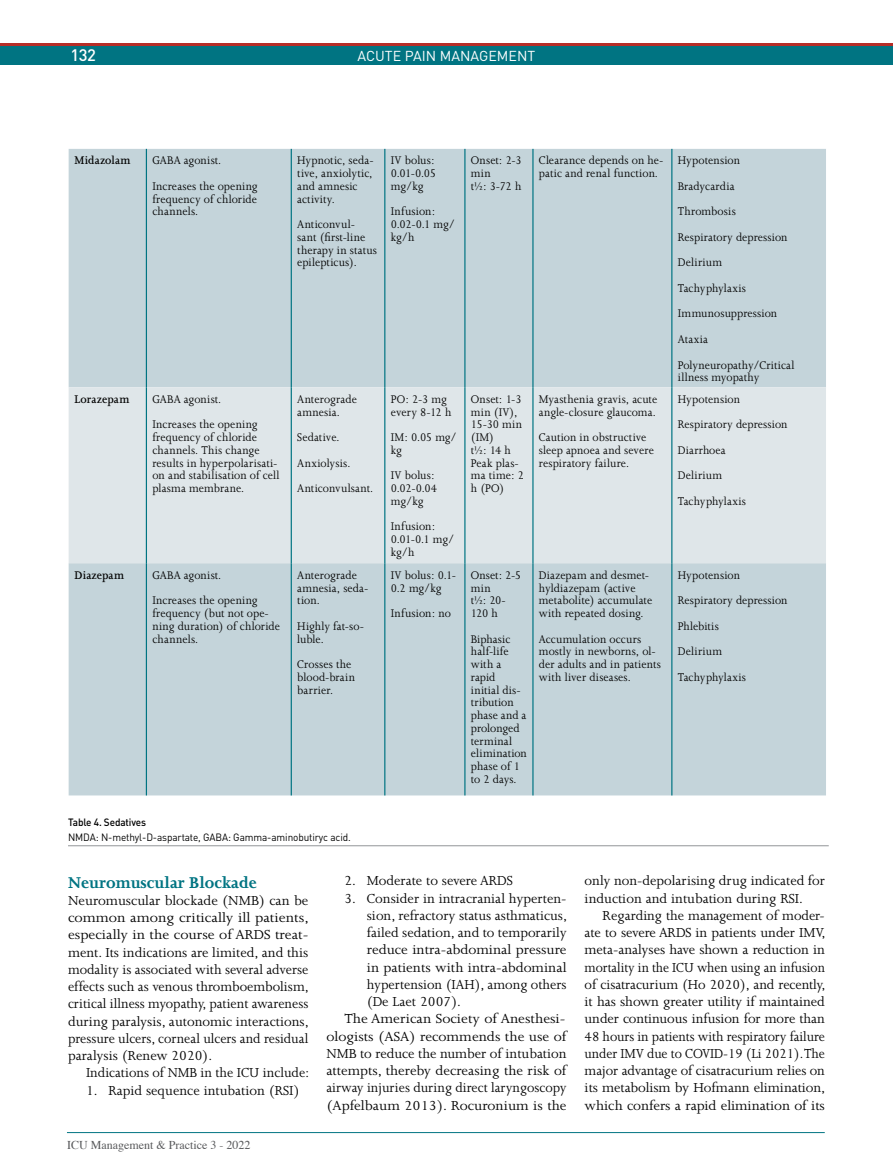
<style>
.page{position:relative;width:893px;height:1174px;background:#fff}
.page>*{position:absolute;margin:0;border:0;box-sizing:border-box;transform-origin:0 0}
.t1{font:700 18px "Joanna";color:#007482}
.t2{font:500 16.5px "DIN Pro";color:#fff}
.t3{font:15px/17.2px "Joanna";color:#000;text-align:justify}
.t4{font:15px "Joanna";color:#000;scale:1.05 1}
.t5{font:15px "Joanna";color:#000;scale:1.04 1}
.t6{font:15px "Joanna";color:#000;scale:.96 1}
.t7{font:15px "Joanna";color:#000;scale:1.06 1}
.t8{font:14.25px "DIN";color:#fff}
.t9{font:12.75px/12.8px "Joanna";letter-spacing:.01em;color:#000;scale:.95 1}
.t10{font:600 12.75px "Joanna";letter-spacing:.01em;color:#000;scale:.95 1}
.t11{font:12px "Times";color:#58595b}
.t12{font:10.5px "DIN Pro";letter-spacing:-.01em;color:#000;scale:.95 1}
.t13{font:500 10.5px "DIN Pro";letter-spacing:-.01em;color:#000;scale:.95 1}
</style>
<div class="page">
<div style="left:0;top:46px;width:893px;height:19px;background:#007482"></div>
<hr style="left:0;top:44px;width:893px;height:2px;background:#b62d27">
<hr style="left:67px;top:1132px;width:758px;height:1px;background:#007482">
<div style="left:69px;top:149px;width:757px;height:646px;background:#c4d4da"></div>
<div style="left:69px;top:387px;width:757px;height:176px;background:#dfe6e9"></div>
<hr style="left:146px;top:149px;width:1px;height:238px;background:#007482">
<hr style="left:291px;top:149px;width:1px;height:238px;background:#007482">
<hr style="left:384px;top:149px;width:1px;height:238px;background:#007482">
<hr style="left:464px;top:149px;width:1px;height:238px;background:#007482">
<hr style="left:532px;top:149px;width:2px;height:238px;background:#007482">
<hr style="left:671px;top:149px;width:1px;height:238px;background:#007482">
<hr style="left:146px;top:387px;width:1px;height:176px;background:#007482">
<hr style="left:291px;top:387px;width:1px;height:176px;background:#007482">
<hr style="left:384px;top:387px;width:1px;height:176px;background:#007482">
<hr style="left:464px;top:387px;width:1px;height:176px;background:#007482">
<hr style="left:532px;top:387px;width:2px;height:176px;background:#007482">
<hr style="left:671px;top:387px;width:1px;height:176px;background:#007482">
<hr style="left:146px;top:563px;width:1px;height:232px;background:#007482">
<hr style="left:291px;top:563px;width:1px;height:232px;background:#007482">
<hr style="left:384px;top:563px;width:1px;height:232px;background:#007482">
<hr style="left:464px;top:563px;width:1px;height:232px;background:#007482">
<hr style="left:532px;top:563px;width:2px;height:232px;background:#007482">
<hr style="left:671px;top:563px;width:1px;height:232px;background:#007482">
<hr style="left:68px;top:845px;width:761px;height:1px;background:#939598">
<p class="t2" style="left:71px;top:44px;width:27px">132</p>
<p class="t8" style="left:358px;top:47px;width:179px">ACUTE PAIN MANAGEMENT</p>
<p class="t10" style="left:75px;top:154px;width:60px">Midazolam</p>
<p class="t9" style="left:152px;top:148px;width:113px;line-height:25.5px">GABA agonist.<br>Increases the opening</p>
<p class="t9" style="left:152px;top:193px;width:111px">frequency of chloride channels.</p>
<p class="t10" style="left:75px;top:392px;width:59px">Lorazepam</p>
<p class="t9" style="left:152px;top:386px;width:113px;line-height:25.5px">GABA agonist.<br>Increases the opening</p>
<p class="t9" style="left:152px;top:431px;width:135px">frequency of chloride channels. This change results in hyperpolarisati&shy;on and stabilisation of cell plasma membrane.</p>
<p class="t10" style="left:75px;top:568px;width:54px">Diazepam</p>
<p class="t9" style="left:152px;top:562px;width:113px;line-height:25.5px">GABA agonist.<br>Increases the opening</p>
<p class="t9" style="left:152px;top:607px;width:136px">frequency (but not ope&shy;ning duration) of chloride channels.</p>
<p class="t9" style="left:297px;top:154px;width:82px">Hypnotic, seda&shy;tive, anxiolytic, and amnesic activity.</p>
<p class="t9" style="left:297px;top:218px;width:85px">Anticonvul&shy;sant (first-line therapy in status epilepticus).</p>
<p class="t9" style="left:391px;top:154px;width:49px;text-align:justify">IV bolus:<br>0.01-0.05 mg/kg</p>
<p class="t9" style="left:391px;top:205px;width:69px">Infusion:<br>0.02-0.1 mg/ kg/h</p>
<p class="t9" style="left:297px;top:393px;width:64px">Anterograde amnesia.</p>
<p class="t9" style="left:297px;top:424px;width:82px;line-height:25.5px">Sedative.<br>Anxiolysis.<br>Anticonvulsant.</p>
<p class="t9" style="left:297px;top:568px;width:76px">Anterograde amnesia, seda&shy;tion.</p>
<p class="t9" style="left:297px;top:619px;width:72px">Highly fat-so&shy;luble.</p>
<p class="t9" style="left:297px;top:658px;width:62px">Crosses the blood-brain barrier.</p>
<p class="t9" style="left:391px;top:393px;width:65px">PO: 2-3 mg every 8-12 h</p>
<p class="t9" style="left:391px;top:431px;width:71px">IM: 0.05 mg/ kg</p>
<p class="t9" style="left:391px;top:469px;width:50px">IV bolus:<br>0.02-0.04 mg/kg</p>
<p class="t9" style="left:391px;top:520px;width:68px">Infusion:<br>0.01-0.1 mg/ kg/h</p>
<p class="t9" style="left:391px;top:568px;width:70px">IV bolus: 0.1-<br>0.2 mg/kg</p>
<p class="t9" style="left:391px;top:607px;width:65px">Infusion: no</p>
<p class="t9" style="left:471px;top:154px;width:55px">Onset: 2-3 min<br>t½: 3-72 h</p>
<p class="t9" style="left:539px;top:154px;width:132px">Clearance depends on he&shy;patic and renal function.</p>
<p class="t9" style="left:678px;top:148px;width:124px;line-height:25.5px">Hypotension<br>Bradycardia<br>Thrombosis<br>Respiratory depression<br>Delirium<br>Tachyphylaxis<br>Immunosuppression<br>Ataxia<br>Polyneuropathy/Critical</p>
<p class="t9" style="left:678px;top:371px;width:87px">illness myopathy</p>
<p class="t9" style="left:471px;top:393px;width:58px">Onset: 1-3 min (IV),<br>15-30 min (IM)<br>t½: 14 h<br>Peak plas&shy;ma time: 2 h (PO)</p>
<p class="t9" style="left:539px;top:393px;width:126px">Myasthenia gravis, acute angle-closure glaucoma.</p>
<p class="t9" style="left:539px;top:431px;width:122px">Caution in obstructive sleep apnoea and severe respiratory failure.</p>
<p class="t9" style="left:678px;top:386px;width:117px;line-height:25.5px">Hypotension<br>Respiratory depression<br>Diarrhoea<br>Delirium<br>Tachyphylaxis</p>
<p class="t9" style="left:471px;top:568px;width:54px">Onset: 2-5 min<br>t½: 20-<br>120 h</p>
<p class="t9" style="left:471px;top:632px;width:60px">Biphasic half-life with a rapid initial dis&shy;tribution phase and a prolonged terminal elimination phase of 1 to 2 days.</p>
<p class="t9" style="left:539px;top:568px;width:121px">Diazepam and desmet&shy;hyldiazepam (active metabolite) accumulate with repeated dosing.</p>
<p class="t9" style="left:539px;top:632px;width:130px">Accumulation occurs mostly in newborns, ol&shy;der adults and in patients with liver diseases.</p>
<p class="t9" style="left:678px;top:562px;width:117px;line-height:25.5px">Hypotension<br>Respiratory depression<br>Phlebitis<br>Delirium<br>Tachyphylaxis</p>
<p class="t13" style="left:68px;top:815px;width:84px">Table 4. Sedatives</p>
<p class="t12" style="left:68px;top:830px;width:299px">NMDA: N-methyl-D-aspartate, GABA: Gamma-aminobutiryc acid.</p>
<h1 class="t1" style="left:68px;top:872px;width:190px">Neuromuscular Blockade</h1>
<p class="t3" style="left:68px;top:892px;width:242px">Neuromuscular blockade (NMB) can be common among critically ill patients, especially in the course of ARDS treat&shy;ment. Its indications are limited, and this modality is associated with several adverse effects such as venous thromboembolism, critical illness myopathy, patient awareness during paralysis, autonomic interactions, pressure ulcers, corneal ulcers and residual paralysis (Renew 2020).</p>
<p class="t3" style="left:86px;top:1064px;width:225px">Indications of NMB in the ICU include:</p>
<p class="t3" style="left:86px;top:1081px;width:215px">1. Rapid sequence intubation (RSI)</p>
<p class="t3" style="left:344px;top:872px;width:170px">2. Moderate to severe ARDS</p>
<p class="t3" style="left:344px;top:889px;width:224px">3. Consider in intracranial hyperten-</p>
<p class="t3" style="left:367px;top:907px;width:202px">sion, refractory status asthmaticus,</p>
<p class="t3" style="left:367px;top:924px;width:201px">failed sedation, and to temporarily</p>
<p class="t5" style="left:367px;top:941px;width:194px">reduce intra-abdominal pressure</p>
<p class="t5" style="left:367px;top:959px;width:194px">in patients with intra-abdominal</p>
<p class="t3" style="left:367px;top:976px;width:201px">hypertension (IAH), among others</p>
<p class="t3" style="left:367px;top:993px;width:96px">(De Laet 2007).</p>
<p class="t7" style="left:344px;top:1010px;width:210px">The American Society of Anesthesi-</p>
<p class="t4" style="left:326px;top:1028px;width:230px">ologists (ASA) recommends the use of</p>
<p class="t3" style="left:326px;top:1045px;width:242px">NMB to reduce the number of intubation</p>
<p class="t3" style="left:326px;top:1062px;width:242px">attempts, thereby decreasing the risk of</p>
<p class="t6" style="left:326px;top:1079px;width:252px">airway injuries during direct laryngoscopy</p>
<p class="t4" style="left:326px;top:1097px;width:230px">(Apfelbaum 2013). Rocuronium is the</p>
<p class="t11" style="left:67px;top:1134px;width:185px">ICU Management &amp; Practice 3 - 2022</p>
<p class="t3" style="left:585px;top:872px;width:242px">only non-depolarising drug indicated for induction and intubation during RSI.</p>
<p class="t3" style="left:585px;top:907px;width:242px;text-indent:18px">Regarding the management of moder&shy;ate to severe ARDS in patients under IMV, meta-analyses have shown a reduction in mortality in the ICU when using an infusion of cisatracurium (Ho 2020), and recently, it has shown greater utility if maintained under continuous infusion for more than 48 hours in patients with respiratory failure under IMV due to COVID-19 (Li 2021). The major advantage of cisatracurium relies on its metabolism by Hofmann elimination, which confers a rapid elimination of its</p>
</div>
